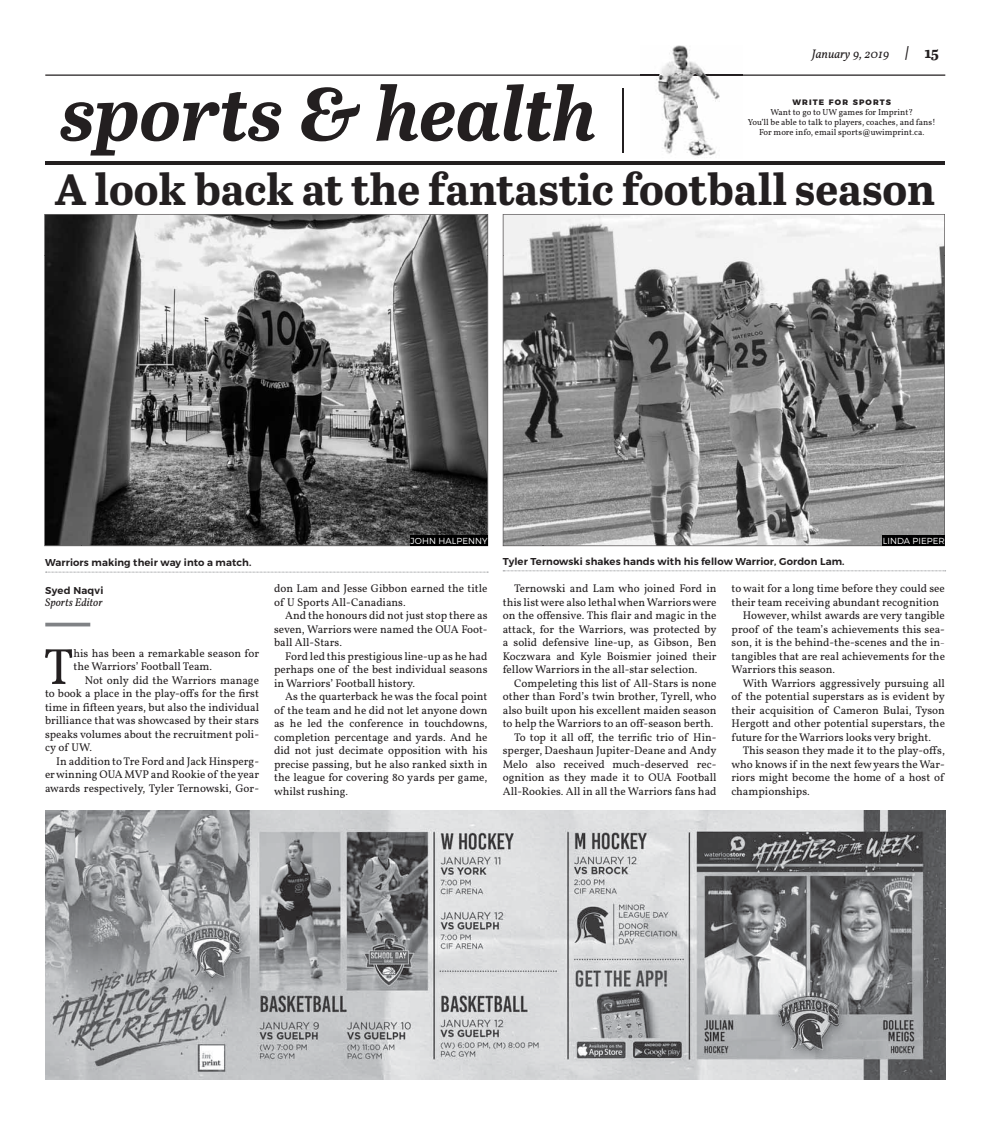
<style>
.page{position:relative;width:990px;height:1125px;background:#fff}
.page>*{position:absolute;margin:0;border:0;box-sizing:border-box;transform-origin:0 0}
.t1{font:italic 700 75px "Abril Text";color:#231f20}
.t2{font:51px "Vollkorn";color:#231f20}
.t3{font:700 43.75px "Abril Text";color:#231f20}
.t4{font:italic 12.5px "Vollkorn";color:#231f20}
.t5{font:11.25px "Vollkorn";color:#231f20}
.t6{font:italic 11.25px "Vollkorn";color:#231f20}
.t7{font:600 10px "Montserrat";letter-spacing:.01em;color:#231f20}
.t8{font:8.75px/10px "Vollkorn";color:#231f20;text-align:center}
.t9{font:300 8.75px "Montserrat";letter-spacing:.01em;color:#fff}
.t10{font:800 7.88px "Montserrat";letter-spacing:.145em;color:#231f20}
.s1{font-family:"Abril Text";font-weight:700;font-size:15px}
.s2{font-family:"Abril Text";font-weight:700;font-style:normal;font-size:15px}
</style>
<div class="page">
<hr style="left:743px;top:75px;width:202px;height:1px;background:#231f20">
<hr style="left:45px;top:75px;width:596px;height:1px;background:#231f20">
<img style="left:641px;top:45px;width:102px;height:111px">
<img style="left:641px;top:75px;width:102px;height:1px">
<hr style="left:622px;top:88px;width:1px;height:65px;background:#231f20">
<hr style="left:45px;top:161px;width:900px;height:4px;background:#231f20">
<svg style="left:44px;top:214px;width:442px;height:332px"></svg>
<img style="left:45px;top:214px;width:443px;height:42px">
<img style="left:45px;top:255px;width:37px;height:291px">
<img style="left:486px;top:255px;width:2px;height:281px">
<img style="left:81px;top:544px;width:330px;height:2px">
<hr style="left:45px;top:623px;width:45px;height:3px;background:#808285">
<svg style="left:543px;top:256px;width:400px;height:288px"></svg>
<img style="left:503px;top:214px;width:442px;height:42px">
<img style="left:503px;top:255px;width:40px;height:291px">
<img style="left:943px;top:255px;width:2px;height:281px">
<img style="left:543px;top:544px;width:340px;height:2px">
<svg style="left:503px;top:571px;width:443px;height:1px"></svg>
<svg style="left:46px;top:572px;width:442px;height:1px"></svg>
<img style="left:411px;top:536px;width:77px;height:10px">
<img style="left:883px;top:536px;width:62px;height:10px">
<img style="left:46px;top:810px;width:900px;height:270px">
<p class="t4" style="left:812px;top:46px;width:129px">January 9, 2019 <span class="s1">|</span> <span class="s2">15</span></p>
<p class="t1" style="left:60px;top:60px;width:538px">sports &amp; health</p>
<p class="t10" style="left:792px;top:98px;width:100px">WRITE FOR SPORTS</p>
<p class="t8" style="left:748px;top:108px;width:190px">Want to go to UW games for Imprint?<br>You’ll be able to talk to players, coaches, and fans!<br>For more info, email sports@uwimprint.ca.</p>
<p class="t3" style="left:55px;top:174px;width:882px">A look back at the fantastic football season</p>
<p class="t9" style="left:411px;top:536px;width:79px">JOHN HALPENNY</p>
<p class="t9" style="left:883px;top:536px;width:64px">LINDA PIEPER</p>
<p class="t7" style="left:45px;top:558px;width:208px">Warriors making their way into a match.</p>
<p class="t7" style="left:503px;top:557px;width:343px">Tyler Ternowski shakes hands with his fellow Warrior, Gordon Lam.</p>
<p class="t7" style="left:45px;top:586px;width:60px">Syed Naqvi</p>
<p class="t6" style="left:45px;top:595px;width:59px">Sports Editor</p>
<p class="t2" style="left:44px;top:647px;width:31px">T</p>
<p class="t5" style="left:74px;top:649px;width:187px">his has been a remarkable season for</p>
<p class="t5" style="left:74px;top:662px;width:140px">the Warriors’ Football Team.</p>
<p class="t5" style="left:85px;top:676px;width:176px">Not only did the Warriors manage</p>
<p class="t5" style="left:45px;top:689px;width:216px">to book a place in the play-offs for the first</p>
<p class="t5" style="left:45px;top:703px;width:216px">time in fifteen years, but also the individual</p>
<p class="t5" style="left:45px;top:716px;width:216px">brilliance that was showcased by their stars</p>
<p class="t5" style="left:45px;top:730px;width:216px">speaks volumes about the recruitment poli-</p>
<p class="t5" style="left:45px;top:743px;width:49px">cy of UW.</p>
<p class="t5" style="left:56px;top:757px;width:204px">In addition to Tre Ford and Jack Hinsperg-</p>
<p class="t5" style="left:45px;top:770px;width:216px">er winning OUA MVP and Rookie of the year</p>
<p class="t5" style="left:45px;top:784px;width:216px">awards respectively, Tyler Ternowski, Gor-</p>
<p class="t5" style="left:274px;top:584px;width:215px">don Lam and Jesse Gibbon earned the title</p>
<p class="t5" style="left:274px;top:598px;width:133px">of U Sports All-Canadians.</p>
<p class="t5" style="left:285px;top:611px;width:204px">And the honours did not just stop there as</p>
<p class="t5" style="left:274px;top:625px;width:215px">seven, Warriors were named the OUA Foot-</p>
<p class="t5" style="left:274px;top:638px;width:70px">ball All-Stars.</p>
<p class="t5" style="left:285px;top:652px;width:204px">Ford led this prestigious line-up as he had</p>
<p class="t5" style="left:274px;top:665px;width:215px">perhaps one of the best individual seasons</p>
<p class="t5" style="left:274px;top:679px;width:142px">in Warriors’ Football history.</p>
<p class="t5" style="left:285px;top:692px;width:204px">As the quarterback he was the focal point</p>
<p class="t5" style="left:274px;top:706px;width:215px">of the team and he did not let anyone down</p>
<p class="t5" style="left:274px;top:719px;width:215px">as he led the conference in touchdowns,</p>
<p class="t5" style="left:274px;top:733px;width:215px">completion percentage and yards. And he</p>
<p class="t5" style="left:274px;top:746px;width:215px">did not just decimate opposition with his</p>
<p class="t5" style="left:274px;top:760px;width:215px">precise passing, but he also ranked sixth in</p>
<p class="t5" style="left:274px;top:773px;width:215px">the league for covering 80 yards per game,</p>
<p class="t5" style="left:274px;top:787px;width:76px">whilst rushing.</p>
<p class="t5" style="left:514px;top:584px;width:204px">Ternowski and Lam who joined Ford in</p>
<p class="t5" style="left:503px;top:598px;width:215px">this listwere also lethal when Warriorswere</p>
<p class="t5" style="left:503px;top:611px;width:215px">on the offensive. This flair and magic in the</p>
<p class="t5" style="left:503px;top:625px;width:215px">attack, for the Warriors, was protected by</p>
<p class="t5" style="left:503px;top:638px;width:215px">a solid defensive line-up, as Gibson, Ben</p>
<p class="t5" style="left:503px;top:652px;width:215px">Koczwara and Kyle Boismier joined their</p>
<p class="t5" style="left:503px;top:665px;width:196px">fellow Warriors in the all-star selection.</p>
<p class="t5" style="left:514px;top:679px;width:204px">Compeleting this list of All-Stars is none</p>
<p class="t5" style="left:503px;top:692px;width:215px">other than Ford’s twin brother, Tyrell, who</p>
<p class="t5" style="left:503px;top:706px;width:215px">also built upon his excellent maiden season</p>
<p class="t5" style="left:503px;top:719px;width:212px">to help the Warriors to an off-season berth.</p>
<p class="t5" style="left:514px;top:733px;width:204px">To top it all off, the terrific trio of Hin-</p>
<p class="t5" style="left:503px;top:746px;width:215px">sperger, Daeshaun Jupiter-Deane and Andy</p>
<p class="t5" style="left:503px;top:760px;width:215px">Melo also received much-deserved rec-</p>
<p class="t5" style="left:503px;top:773px;width:215px">ognition as they made it to OUA Football</p>
<p class="t5" style="left:503px;top:787px;width:215px">All-Rookies. All in all the Warriors fans had</p>
<p class="t5" style="left:732px;top:584px;width:215px">to wait for a long time before they could see</p>
<p class="t5" style="left:732px;top:598px;width:209px">their team receiving abundant recognition</p>
<p class="t5" style="left:743px;top:611px;width:204px">However, whilst awards are very tangible</p>
<p class="t5" style="left:732px;top:625px;width:215px">proof of the team’s achievements this sea-</p>
<p class="t5" style="left:732px;top:638px;width:215px">son, it is the behind-the-scenes and the in-</p>
<p class="t5" style="left:732px;top:652px;width:215px">tangibles that are real achievements for the</p>
<p class="t5" style="left:732px;top:665px;width:105px">Warriors this season.</p>
<p class="t5" style="left:743px;top:679px;width:204px">With Warriors aggressively pursuing all</p>
<p class="t5" style="left:732px;top:692px;width:215px">of the potential superstars as is evident by</p>
<p class="t5" style="left:732px;top:706px;width:215px">their acquisition of Cameron Bulai, Tyson</p>
<p class="t5" style="left:732px;top:719px;width:215px">Hergott and other potential superstars, the</p>
<p class="t5" style="left:732px;top:733px;width:201px">future for the Warriors looks very bright.</p>
<p class="t5" style="left:743px;top:746px;width:204px">This season they made it to the play-offs,</p>
<p class="t5" style="left:732px;top:760px;width:215px">who knows if in the next few years the War-</p>
<p class="t5" style="left:732px;top:773px;width:214px">riors might become the home of a host of</p>
<p class="t5" style="left:732px;top:787px;width:80px">championships.</p>
</div>
